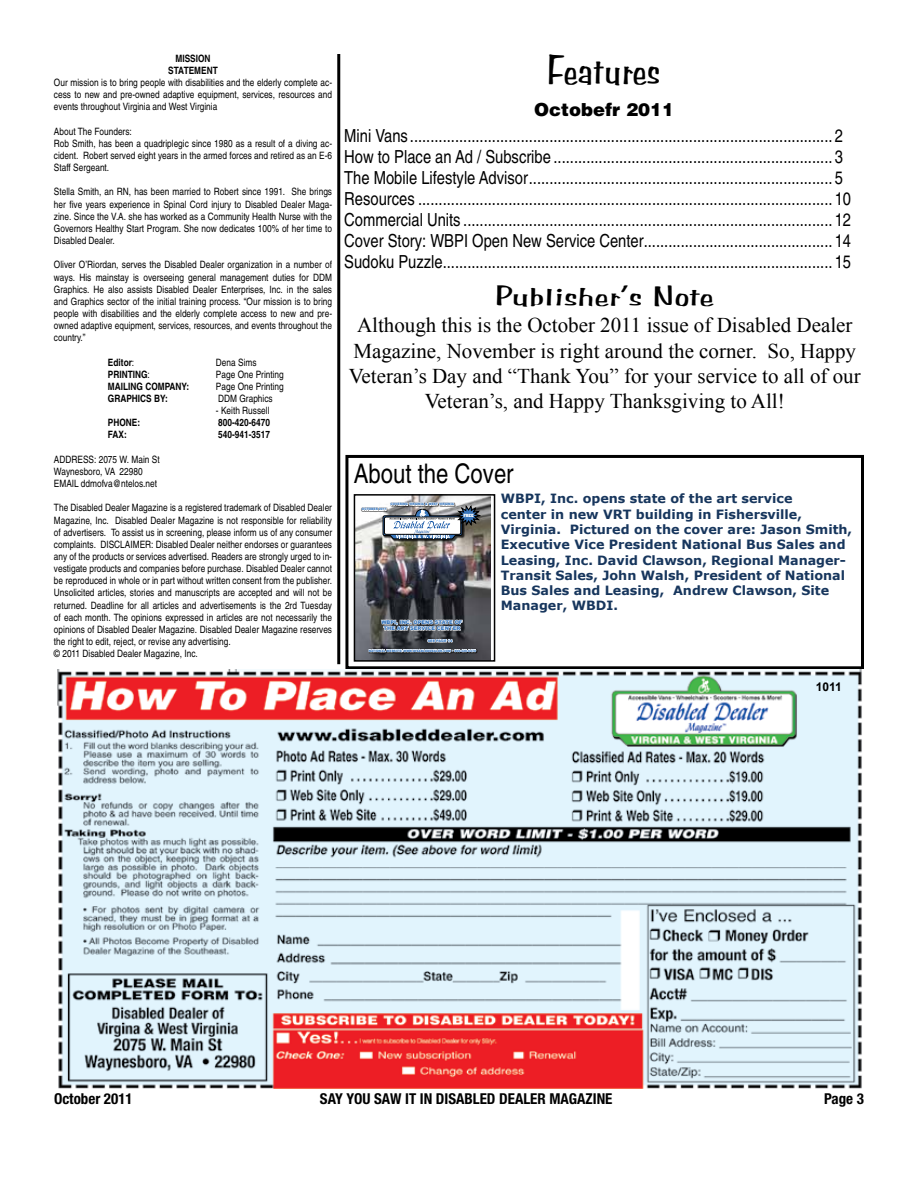
<style>
.page{position:relative;width:918px;height:1188px;background:#fff}
.page>*{position:absolute;margin:0;border:0;box-sizing:border-box;transform-origin:0 0}
.t1{font:39px "Simpson";color:#000}
.t2{font:27.3px "Simpson";color:#000;scale:1.43 1}
.t3{font:condensed 27px "Helvetica";color:#000}
.t4{font:21px/25.2px "Times New Roman";color:#000;text-align:center}
.t5{font:condensed 18px/21px "Helvetica";color:#000}
.t6{font:900 18px "Helvetica";color:#000}
.t7{font:700 condensed 15px "Helvetica Neue";color:#000}
.t8{font:700 12.75px/15.3px "Verdana";color:#17365d}
.t9{font:700 12px "Arial";color:#000}
.t10{font:condensed 10.2px/12.1px "Helvetica";color:#000;text-align:justify}
.t11{font:700 condensed 10.2px/12.1px "Helvetica";color:#000;text-align:center}
.t12{font:900 5.1px/6.1px "Arial";color:#3876bc;text-align:center}
.t13{font:700 3.6px "Aachen";color:#fff}
.t14{font:900 3.45px "Arial";color:#3876bc}
.t15{font:900 3.15px "Helvetica";color:#3876bc;scale:.93 1}
.t16{font:1.8px "Helvetica";color:#084da1;scale:.91 1}
.s1{font-weight:400}
</style>
<div class="page">
<hr style="left:337px;top:54px;width:3px;height:610px;background:#000">
<div style="left:345px;top:455px;width:519px;height:214px;border:3px solid #000"></div>
<img style="left:357px;top:497px;width:133px;height:162px">
<div style="left:383px;top:509px;width:82px;height:33px;background:#000;opacity:.75"></div>
<svg style="left:480px;top:507px;width:1px;height:19px"></svg>
<svg style="left:362px;top:497px;width:118px;height:42px"></svg>
<svg style="left:368px;top:618px;width:109px;height:41px"></svg>
<div style="left:354px;top:494px;width:141px;height:168px;border:2px solid #000"></div>
<img style="left:57px;top:670px;width:805px;height:418px">
<p class="t11" style="left:168px;top:52px;width:51px">MISSION<br>STATEMENT</p>
<p class="t10" style="left:54px;top:76px;width:280px">Our mission is to bring people with disabilities and the elderly complete ac&shy;cess to new and pre-owned adaptive equipment, services, resources and events throughout Virginia and West Virginia</p>
<p class="t10" style="left:54px;top:125px;width:280px;text-align:left">About The Founders:<br>Rob Smith, has been a quadriplegic since 1980 as a result of a diving ac&shy;cident. Robert served eight years in the armed forces and retired as an E-6<br>Staff Sergeant.</p>
<p class="t10" style="left:54px;top:186px;width:280px">Stella Smith, an RN, has been married to Robert since 1991. She brings her five years experience in Spinal Cord injury to Disabled Dealer Maga&shy;zine. Since the V.A. she has worked as a Community Health Nurse with the Governors Healthy Start Program. She now dedicates 100% of her time to Disabled Dealer.</p>
<p class="t10" style="left:54px;top:259px;width:280px">Oliver O’Riordan, serves the Disabled Dealer organization in a number of ways. His mainstay is overseeing general management duties for DDM Graphics. He also assists Disabled Dealer Enterprises, Inc. in the sales and Graphics sector of the initial training process. “Our mission is to bring people with disabilities and the elderly complete access to new and pre&shy;owned adaptive equipment, services, resources, and events throughout the country.”</p>
<p class="t11" style="left:108px;top:356px;width:28px">Editor<span class="s1">:</span></p>
<p class="t10" style="left:216px;top:356px;width:42px">Dena Sims</p>
<p class="t11" style="left:108px;top:368px;width:43px">PRINTING<span class="s1">:</span></p>
<p class="t10" style="left:216px;top:368px;width:69px">Page One Printing</p>
<p class="t11" style="left:108px;top:380px;width:83px">MAILING COMPANY:</p>
<p class="t10" style="left:216px;top:380px;width:69px">Page One Printing</p>
<p class="t11" style="left:108px;top:392px;width:61px">GRAPHICS BY:</p>
<p class="t10" style="left:218px;top:392px;width:56px">DDM Graphics</p>
<p class="t10" style="left:216px;top:404px;width:55px">- Keith Russell</p>
<p class="t11" style="left:108px;top:416px;width:34px">PHONE:</p>
<p class="t11" style="left:218px;top:416px;width:53px">800-420-6470</p>
<p class="t11" style="left:108px;top:429px;width:20px">FAX:</p>
<p class="t11" style="left:218px;top:429px;width:53px">540-941-3517</p>
<p class="t10" style="left:54px;top:453px;width:107px;text-align:left">ADDRESS: 2075 W. Main St<br>Waynesboro, VA 22980<br>EMAIL ddmofva@ntelos.net</p>
<p class="t10" style="left:54px;top:502px;width:280px;text-align:left">The Disabled Dealer Magazine is a registered trademark of Disabled Dealer Magazine, Inc. Disabled Dealer Magazine is not responsible for reliability of advertisers. To assist us in screening, please inform us of any consumer complaints. DISCLAIMER: Disabled Dealer neither endorses or guarantees any of the products or services advertised. Readers are strongly urged to in&shy;vestigate products and companies before purchase. Disabled Dealer cannot be reproduced in whole or in part without written consent from the publisher.<br>Unsolicited articles, stories and manuscripts are accepted and will not be returned. Deadline for all articles and advertisements is the 2rd Tuesday of each month. The opinions expressed in articles are not necessarily the opinions of Disabled Dealer Magazine. Disabled Dealer Magazine reserves the right to edit, reject, or revise any advertising.<br>© 2011 Disabled Dealer Magazine, Inc.</p>
<h1 class="t1" style="left:546px;top:45px;width:116px">Features</h1>
<h3 class="t6" style="left:534px;top:98px;width:142px">Octobefr 2011</h3>
<p class="t5" style="left:344px;top:125px;width:508px">Mini Vans....................................................................................................... 2<br>How to Place an Ad / Subscribe .................................................................... 3<br>The Mobile Lifestyle Advisor.......................................................................... 5<br>Resources ..................................................................................................... 10<br>Commercial Units .......................................................................................... 12<br>Cover Story: WBPI Open New Service Center.............................................. 14<br>Sudoku Puzzle............................................................................................... 15</p>
<h2 class="t2" style="left:494px;top:279px;width:155px">Publisher’s Note</h2>
<h3 class="t4" style="left:349px;top:312px;width:514px">Although this is the October 2011 issue of Disabled Dealer Magazine, November is right around the corner. So, Happy Veteran’s Day and “Thank You” for your service to all of our Veteran’s, and Happy Thanksgiving to All!</h3>
<h3 class="t3" style="left:354px;top:457px;width:162px">About the Cover</h3>
<p class="t15" style="left:391px;top:502px;width:70px">COVERING VIRGINIA &amp; WEST VIRGINIA</p>
<p class="t8" style="left:501px;top:491px;width:353px">WBPI, Inc. opens state of the art service<br>center in new VRT building in Fishersville, Virginia. Pictured on the cover are: Jason Smith, Executive Vice President National Bus Sales and Leasing, Inc. David Clawson, Regional Manager-Transit Sales, John Walsh, President of National Bus Sales and Leasing, Andrew Clawson, Site Manager, WBDI.</p>
<p class="t15" style="left:362px;top:507px;width:28px">OCTOBER 2011</p>
<p class="t13" style="left:463px;top:512px;width:12px">FREE</p>
<p class="t16" style="left:430px;top:529px;width:3px">™</p>
<p class="t12" style="left:381px;top:619px;width:83px">WBPI, INC. OPENS STATE OF<br>THE ART SERVICE CENTER</p>
<p class="t14" style="left:428px;top:639px;width:26px">SEE PAGE 14</p>
<p class="t15" style="left:369px;top:649px;width:117px">NATIONAL WEBSITE: WWW.DISABLEDDEALER.COM • 800-420-6470</p>
<p class="t9" style="left:816px;top:679px;width:28px">1011</p>
<h3 class="t7" style="left:54px;top:1090px;width:80px">October 2011</h3>
<h3 class="t7" style="left:320px;top:1090px;width:294px">SAY YOU SAW IT IN DISABLED DEALER MAGAZINE</h3>
<h3 class="t7" style="left:824px;top:1090px;width:41px">Page 3</h3>
</div>
